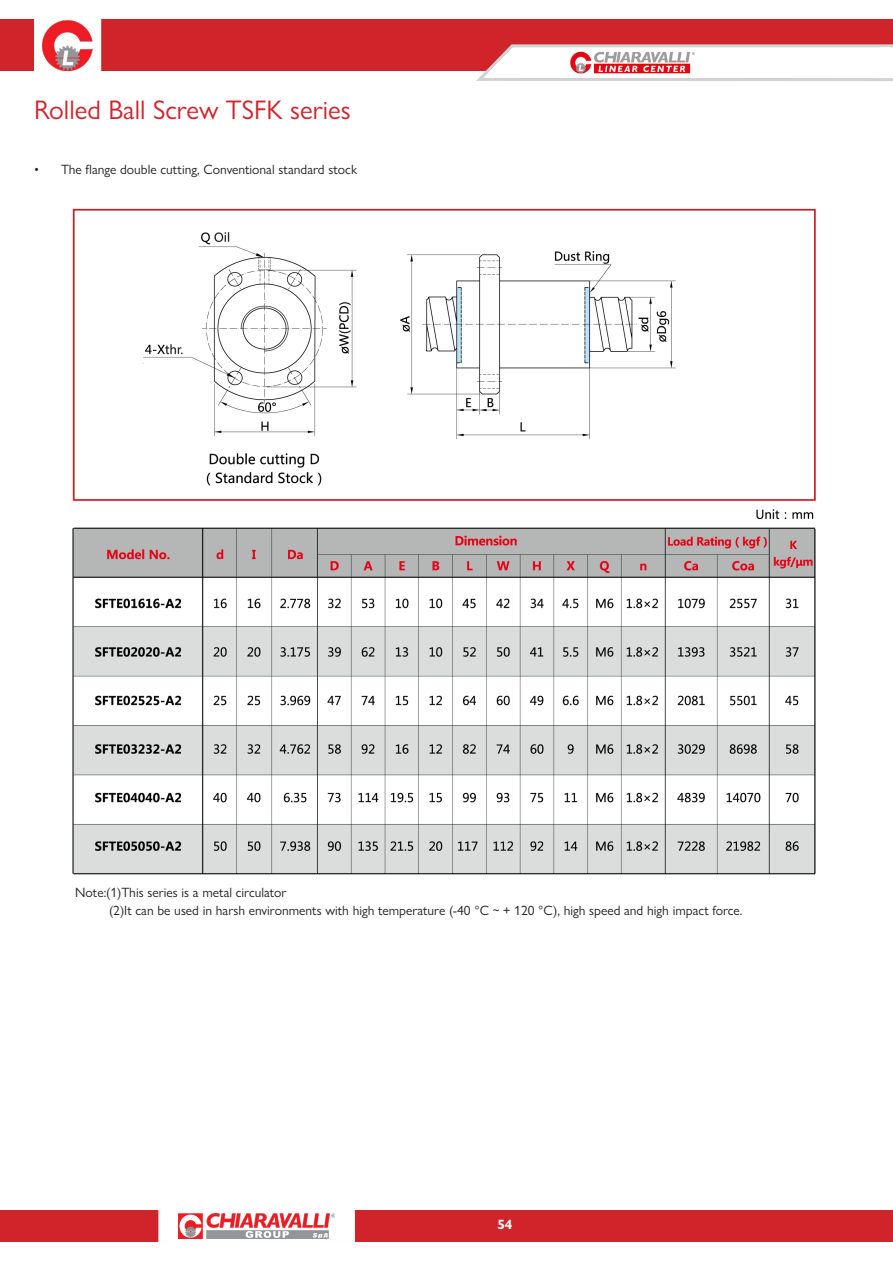
<style>
.page{position:relative;width:893px;height:1263px;background:#fff}
.page>*{position:absolute;margin:0;border:0;box-sizing:border-box;transform-origin:0 0}
.TitoloGrande{font:27px "Gill Sans Nova";color:#d1232a}
.t1{font:13.5px "Gill Sans Nova";color:#231f20}
.t2{font:700 13.5px "Gill Sans Nova";color:#fff}
</style>
<div class="page">
<div style="left:0;top:1210px;width:893px;height:32px;background:#d1232a"></div>
<div style="left:0;top:19px;width:893px;height:52px;background:#d1232a"></div>
<svg style="left:158px;top:1210px;width:197px;height:32px;background:#f8efef"></svg>
<img style="left:179px;top:1214px;width:155px;height:24px">
<svg style="left:476px;top:44px;width:417px;height:37px"></svg>
<img style="left:567px;top:48px;width:131px;height:29px">
<div style="left:34px;top:19px;width:67px;height:53px;background:#fff"></div>
<img style="left:43px;top:21px;width:50px;height:49px">
<img style="left:72px;top:208px;width:744px;height:667px">
<p class="TitoloGrande" style="left:34px;top:93px;width:318px">Rolled Ball Screw TSFK series</p>
<p class="t1" style="left:34px;top:161px;width:325px">• The flange double cutting, Conventional standard stock</p>
<p class="t1" style="left:75px;top:884px;width:213px">Note:(1)This series is a metal circulator</p>
<p class="t1" style="left:109px;top:902px;width:635px">(2)It can be used in harsh environments with high temperature (-40 °C ~ + 120 °C), high speed and high impact force.</p>
<p class="t2" style="left:497px;top:1216px;width:17px">54</p>
</div>
